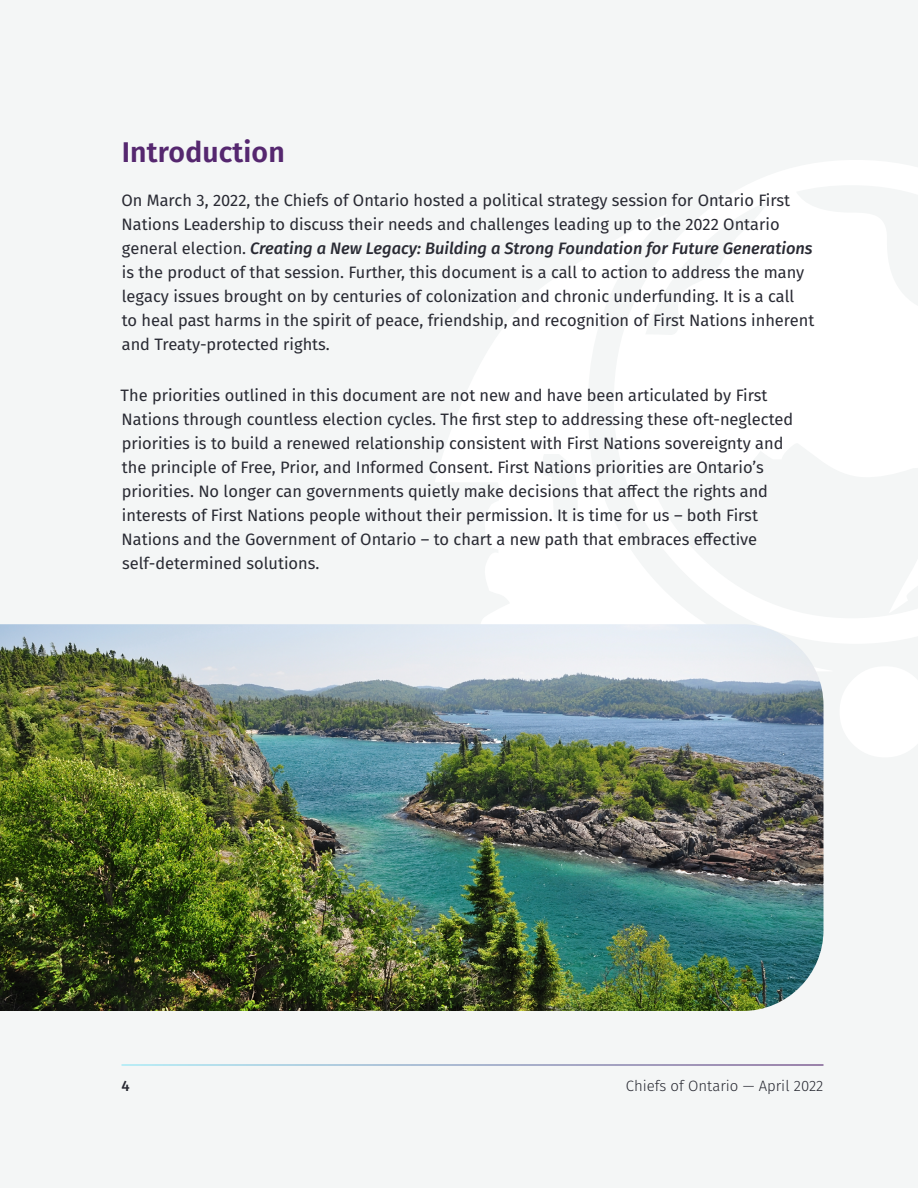
<style>
.page{position:relative;width:918px;height:1188px;background:#f4f6f6}
.page>*{position:absolute;margin:0;border:0;box-sizing:border-box;transform-origin:0 0}
.t1{font:600 28.5px "Fira Sans";letter-spacing:.005em;color:#55276f}
.t2{font:16.5px/24px "Fira Sans";color:#292a33}
.t3{font:300 15px "Fira Sans";color:#292a33}
.t4{font:500 15px "Fira Sans";color:#292a33}
.s1{font-weight:500;font-style:italic}
</style>
<div class="page">
<svg style="left:435px;top:214px;width:398px;height:458px"></svg>
<svg style="left:840px;top:666px;width:78px;height:91px"></svg>
<svg style="left:614px;top:160px;width:304px;height:484px"></svg>
<hr style="left:122px;top:1064px;width:702px;height:2px;background:#fff">
<img style="left:0;top:624px;width:823px;height:387px">
<h1 class="t1" style="left:122px;top:128px;width:165px">Introduction</h1>
<p class="t2" style="left:122px;top:188px;width:694px">On March 3, 2022, the Chiefs of Ontario hosted a political strategy session for Ontario First Nations Leadership to discuss their needs and challenges leading up to the 2022 Ontario general election. <span class="s1">Creating a New Legacy: Building a Strong Foundation for Future Generations </span>is the product of that session. Further, this document is a call to action to address the many legacy issues brought on by centuries of colonization and chronic underfunding. It is a call<br>to heal past harms in the spirit of peace, friendship, and recognition of First Nations inherent and Treaty-protected rights.</p>
<p class="t2" style="left:121px;top:383px;width:674px">The priorities outlined in this document are not new and have been articulated by First Nations through countless election cycles. The first step to addressing these oft-neglected priorities is to build a renewed relationship consistent with First Nations sovereignty and the principle of Free, Prior, and Informed Consent. First Nations priorities are Ontario’s priorities. No longer can governments quietly make decisions that affect the rights and interests of First Nations people without their permission. It is time for us – both First Nations and the Government of Ontario – to chart a new path that embraces effective self-determined solutions.</p>
<p class="t4" style="left:122px;top:1074px;width:10px">4</p>
<p class="t3" style="left:626px;top:1075px;width:199px">Chiefs of Ontario — April 2022</p>
</div>
